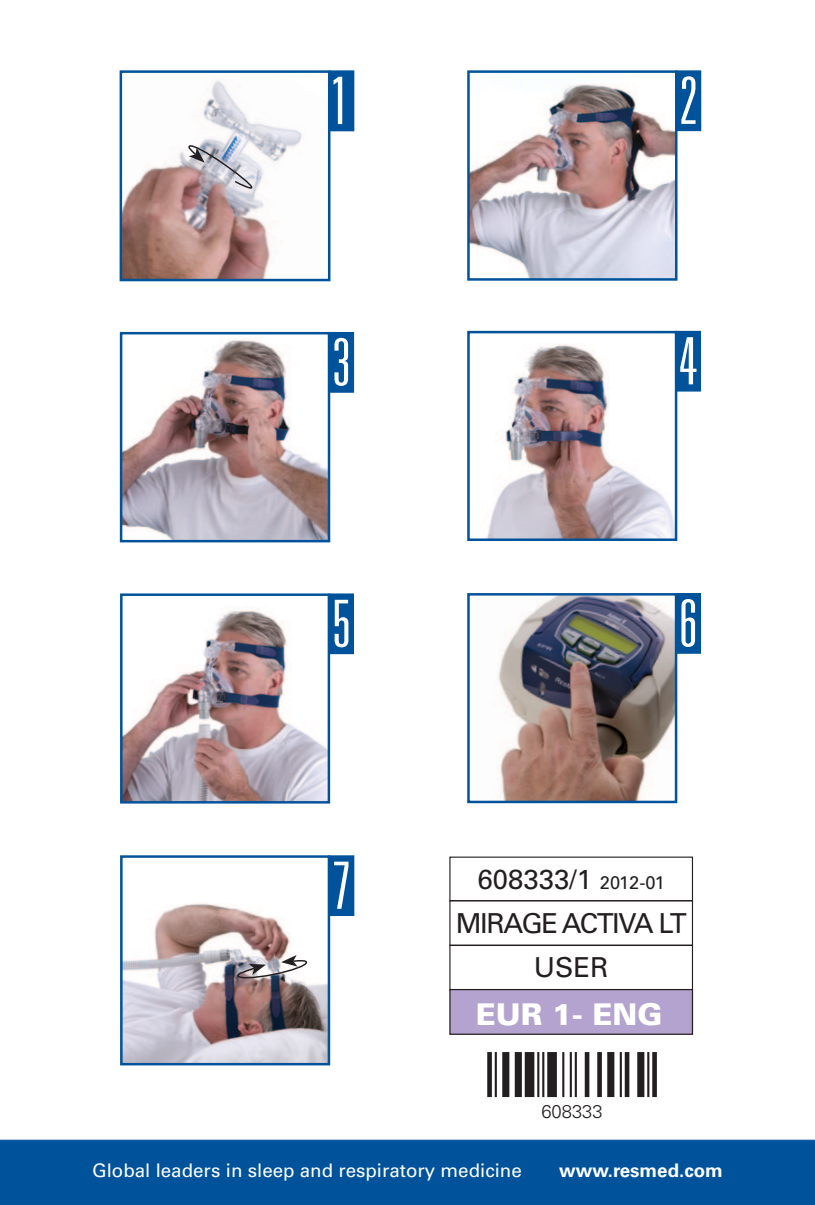
<style>
.page{position:relative;width:815px;height:1205px;background:#fff}
.page>*{position:absolute;margin:0;border:0;box-sizing:border-box;transform-origin:0 0}
.t1{font:300 ultra-condensed 65.5px "Univers LT Std";color:#fff}
.t2{font:300 ultra-condensed 65.25px "Univers LT Std";color:#fff}
.t3{font:900 30px "Univers LT Std";color:#fff}
.t4{font:27.5px/44.2px "Univers LT Std";letter-spacing:-.05em;color:#231f20;text-align:center}
.t5{font:18.75px "Univers LT Std";color:#fff}
.t6{font:700 18.75px "Univers LT Std";color:#fff}
.t7{font:300 18.5px "Univers LT";color:#231f20}
.s1{font-size:18.25px}
</style>
<div class="page">
<div style="left:0;top:1140px;width:815px;height:65px;background:#00539b"></div>
<div style="left:449px;top:900px;width:244px;height:46px;border:1px solid #231f20"></div>
<div style="left:449px;top:944px;width:244px;height:46px;border:1px solid #231f20"></div>
<div style="left:450px;top:989px;width:242px;height:45px;background:#b4a3cf"></div>
<div style="left:449px;top:989px;width:244px;height:46px;border:1px solid #231f20"></div>
<img style="left:123px;top:80px;width:179px;height:198px">
<div style="left:120px;top:70px;width:210px;height:211px;border:2px solid #00539b"></div>
<div style="left:329px;top:71px;width:25px;height:60px;background:#00539b"></div>
<svg style="left:186px;top:144px;width:69px;height:45px;background:#bbb6bf"></svg>
<img style="left:470px;top:84px;width:204px;height:194px">
<div style="left:467px;top:70px;width:210px;height:211px;border:2px solid #00539b"></div>
<div style="left:676px;top:71px;width:24px;height:59px;background:#00539b"></div>
<div style="left:676px;top:70px;width:25px;height:61px;border:1px solid #00539b"></div>
<img style="left:123px;top:340px;width:204px;height:199px">
<div style="left:120px;top:332px;width:210px;height:210px;border:2px solid #00539b"></div>
<div style="left:329px;top:333px;width:24px;height:59px;background:#00539b"></div>
<div style="left:328px;top:332px;width:26px;height:61px;border:1px solid #00539b"></div>
<img style="left:486px;top:344px;width:188px;height:194px">
<div style="left:467px;top:331px;width:210px;height:210px;border:2px solid #00539b"></div>
<div style="left:676px;top:332px;width:24px;height:59px;background:#00539b"></div>
<div style="left:675px;top:331px;width:26px;height:60px;border:1px solid #00539b"></div>
<img style="left:123px;top:610px;width:204px;height:190px">
<div style="left:120px;top:593px;width:210px;height:210px;border:2px solid #00539b"></div>
<div style="left:329px;top:594px;width:24px;height:59px;background:#00539b"></div>
<div style="left:328px;top:593px;width:26px;height:61px;border:1px solid #00539b"></div>
<img style="left:498px;top:596px;width:176px;height:204px">
<div style="left:467px;top:593px;width:210px;height:210px;border:2px solid #00539b"></div>
<div style="left:676px;top:594px;width:24px;height:59px;background:#00539b"></div>
<div style="left:675px;top:593px;width:26px;height:61px;border:1px solid #00539b"></div>
<img style="left:123px;top:903px;width:204px;height:159px">
<div style="left:120px;top:855px;width:210px;height:210px;border:2px solid #00539b"></div>
<div style="left:329px;top:856px;width:25px;height:59px;background:#00539b"></div>
<div style="left:328px;top:855px;width:26px;height:61px;border:1px solid #00539b"></div>
<svg style="left:237px;top:955px;width:70px;height:25px"></svg>
<div style="left:487px;top:1052px;width:5px;height:45px;background:#231f20"></div>
<hr style="left:495px;top:1052px;width:2px;height:45px;background:#231f20">
<div style="left:502px;top:1052px;width:7px;height:45px;background:#231f20"></div>
<div style="left:515px;top:1052px;width:7px;height:45px;background:#231f20"></div>
<div style="left:525px;top:1052px;width:9px;height:45px;background:#231f20"></div>
<hr style="left:537px;top:1052px;width:2px;height:45px;background:#231f20">
<hr style="left:542px;top:1052px;width:2px;height:45px;background:#231f20">
<div style="left:547px;top:1052px;width:10px;height:45px;background:#231f20"></div>
<hr style="left:562px;top:1052px;width:2px;height:45px;background:#231f20">
<hr style="left:570px;top:1052px;width:2px;height:45px;background:#231f20">
<hr style="left:575px;top:1052px;width:2px;height:45px;background:#231f20">
<hr style="left:585px;top:1052px;width:4px;height:45px;background:#231f20">
<div style="left:597px;top:1052px;width:5px;height:45px;background:#231f20"></div>
<div style="left:607px;top:1052px;width:7px;height:45px;background:#231f20"></div>
<hr style="left:620px;top:1052px;width:2px;height:45px;background:#231f20">
<hr style="left:625px;top:1052px;width:4px;height:45px;background:#231f20">
<div style="left:637px;top:1052px;width:7px;height:45px;background:#231f20"></div>
<hr style="left:647px;top:1052px;width:2px;height:45px;background:#231f20">
<div style="left:652px;top:1052px;width:5px;height:45px;background:#231f20"></div>
<h1 class="t1" style="left:330px;top:67px;width:20px">1</h1>
<h2 class="t2" style="left:679px;top:67px;width:20px">2</h2>
<h1 class="t1" style="left:332px;top:328px;width:20px">3</h1>
<h2 class="t2" style="left:679px;top:327px;width:20px">4</h2>
<h2 class="t2" style="left:332px;top:590px;width:20px">5</h2>
<h2 class="t2" style="left:679px;top:589px;width:20px">6</h2>
<h2 class="t2" style="left:332px;top:851px;width:20px">7</h2>
<h3 class="t4" style="left:456px;top:857px;width:232px">608333/1 <span class="s1">2012-01<br></span>MIRAGE ACTIVA LT<br>USER</h3>
<h3 class="t3" style="left:476px;top:995px;width:188px">EUR 1- ENG</h3>
<p class="t7" style="left:541px;top:1100px;width:63px">608333</p>
<p class="t5" style="left:92px;top:1158px;width:431px">Global leaders in sleep and respiratory medicine</p>
<p class="t6" style="left:559px;top:1159px;width:165px">www.resmed.com</p>
</div>
